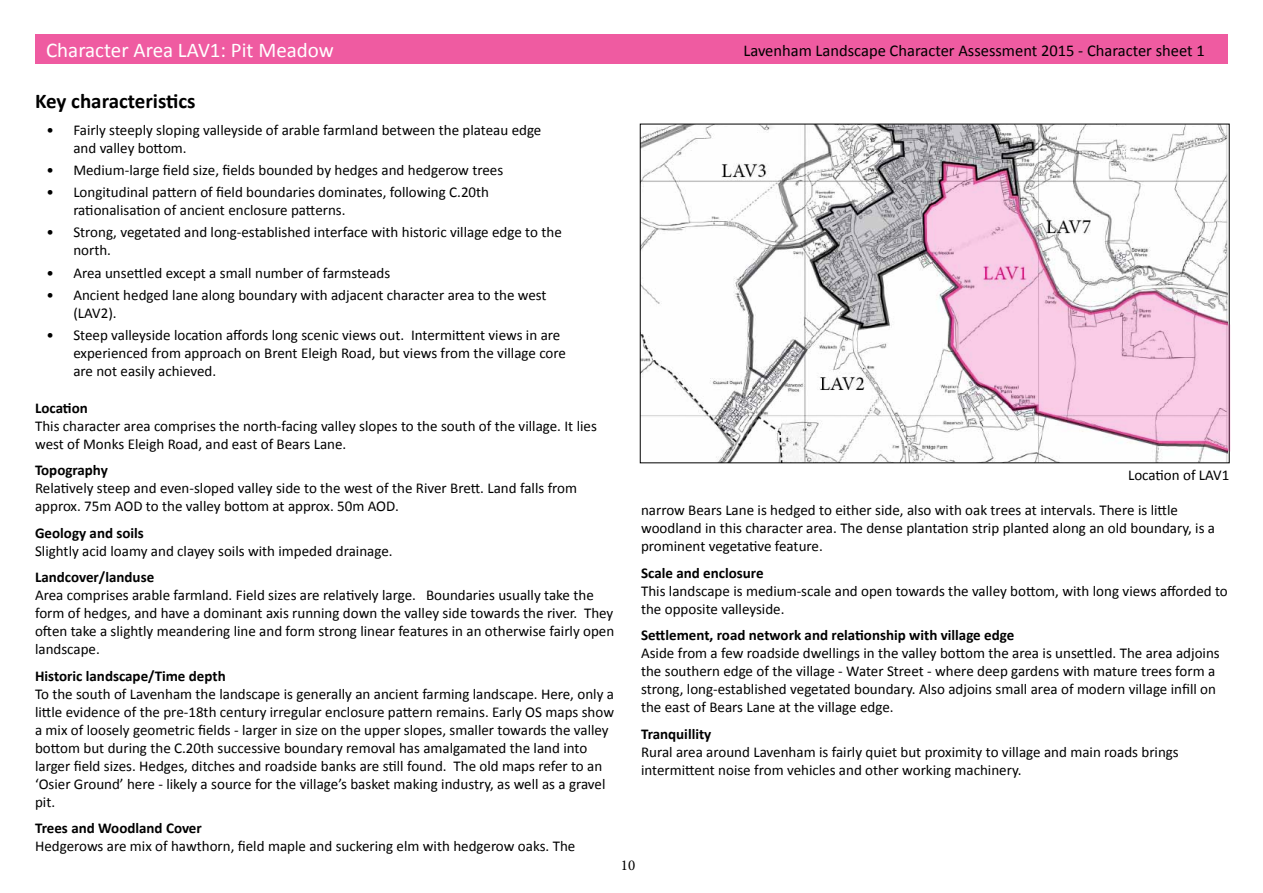
<style>
.page{position:relative;width:1263px;height:893px;background:#fff}
.page>*{position:absolute;margin:0;border:0;box-sizing:border-box;transform-origin:0 0}
.t1{font:21px "Calibri";color:#fff}
.t2{font:700 21px "Calibri";color:#000}
.t3{font:16.5px "Calibri";color:#000}
.t4{font:15px/18px "Calibri";color:#000}
.t5{font:700 15px "Calibri";color:#000}
.t6{font:15px "Minion Pro";color:#000}
</style>
<div class="page">
<div style="left:35px;top:34px;width:1228px;height:30px;background:#ef5ba1"></div>
<div style="left:1229px;top:4px;width:34px;height:79px;background:#fff"></div>
<img style="left:642px;top:126px;width:585px;height:335px">
<svg style="left:924px;top:164px;width:306px;height:288px"></svg>
<h1 class="t1" style="left:46px;top:36px;width:289px">Character Area LAV1: Pit Meadow</h1>
<p class="t3" style="left:743px;top:40px;width:463px">Lavenham Landscape Character Assessment 2015 - Character sheet 1</p>
<h1 class="t2" style="left:35px;top:88px;width:162px">Key characteristics</h1>
<p class="t4" style="left:73px;top:121px;width:470px;text-indent:-27px">• Fairly steeply sloping valleyside of arable farmland between the plateau edge and valley bottom.</p>
<p class="t4" style="left:46px;top:161px;width:458px">• Medium-large field size, fields bounded by hedges and hedgerow trees</p>
<p class="t4" style="left:73px;top:183px;width:417px;text-indent:-27px">• Longitudinal pattern of field boundaries dominates, following C.20th rationalisation of ancient enclosure patterns.</p>
<p class="t4" style="left:73px;top:223px;width:490px;text-indent:-27px">• Strong, vegetated and long-established interface with historic village edge to the north.</p>
<p class="t4" style="left:46px;top:264px;width:345px">• Area unsettled except a small number of farmsteads</p>
<p class="t4" style="left:73px;top:286px;width:475px;text-indent:-27px">• Ancient hedged lane along boundary with adjacent character area to the west (LAV2).</p>
<p class="t4" style="left:73px;top:326px;width:494px;text-indent:-27px">• Steep valleyside location affords long scenic views out. Intermittent views in are experienced from approach on Brent Eleigh Road, but views from the village core are not easily achieved.</p>
<p class="t5" style="left:35px;top:398px;width:54px">Location</p>
<p class="t4" style="left:35px;top:417px;width:563px">This character area comprises the north-facing valley slopes to the south of the village. It lies west of Monks Eleigh Road, and east of Bears Lane.</p>
<p class="t5" style="left:35px;top:461px;width:74px">Topography</p>
<p class="t4" style="left:35px;top:479px;width:544px">Relatively steep and even-sloped valley side to the west of the River Brett. Land falls from approx. 75m AOD to the valley bottom at approx. 50m AOD.</p>
<p class="t5" style="left:35px;top:523px;width:110px">Geology and soils</p>
<p class="t4" style="left:35px;top:542px;width:359px">Slightly acid loamy and clayey soils with impeded drainage.</p>
<p class="t5" style="left:35px;top:568px;width:121px">Landcover/landuse</p>
<p class="t4" style="left:35px;top:586px;width:581px">Area comprises arable farmland. Field sizes are relatively large. Boundaries usually take the form of hedges, and have a dominant axis running down the valley side towards the river. They often take a slightly meandering line and form strong linear features in an otherwise fairly open landscape.</p>
<p class="t5" style="left:35px;top:666px;width:192px">Historic landscape/Time depth</p>
<p class="t4" style="left:35px;top:685px;width:580px">To the south of Lavenham the landscape is generally an ancient farming landscape. Here, only a little evidence of the pre-18th century irregular enclosure pattern remains. Early OS maps show a mix of loosely geometric fields - larger in size on the upper slopes, smaller towards the valley bottom but during the C.20th successive boundary removal has amalgamated the land into larger field sizes. Hedges, ditches and roadside banks are still found. The old maps refer to an ‘Osier Ground’ here - likely a source for the village’s basket making industry, as well as a gravel pit.</p>
<p class="t5" style="left:35px;top:819px;width:168px">Trees and Woodland Cover</p>
<p class="t4" style="left:35px;top:837px;width:542px">Hedgerows are mix of hawthorn, field maple and suckering elm with hedgerow oaks. The</p>
<p class="t4" style="left:1128px;top:466px;width:103px">Location of LAV1</p>
<p class="t4" style="left:641px;top:501px;width:576px">narrow Bears Lane is hedged to either side, also with oak trees at intervals. There is little woodland in this character area. The dense plantation strip planted along an old boundary, is a prominent vegetative feature.</p>
<p class="t5" style="left:641px;top:563px;width:124px">Scale and enclosure</p>
<p class="t4" style="left:641px;top:582px;width:588px">This landscape is medium-scale and open towards the valley bottom, with long views afforded to the opposite valleyside.</p>
<p class="t5" style="left:641px;top:626px;width:375px">Settlement, road network and relationship with village edge</p>
<p class="t4" style="left:641px;top:644px;width:580px">Aside from a few roadside dwellings in the valley bottom the area is unsettled. The area adjoins the southern edge of the village - Water Street - where deep gardens with mature trees form a strong, long-established vegetated boundary. Also adjoins small area of modern village infill on the east of Bears Lane at the village edge.</p>
<p class="t5" style="left:641px;top:724px;width:72px">Tranquillity</p>
<p class="t4" style="left:641px;top:743px;width:539px">Rural area around Lavenham is fairly quiet but proximity to village and main roads brings intermittent noise from vehicles and other working machinery.</p>
<p class="t6" style="left:621px;top:855px;width:16px">10</p>
</div>
